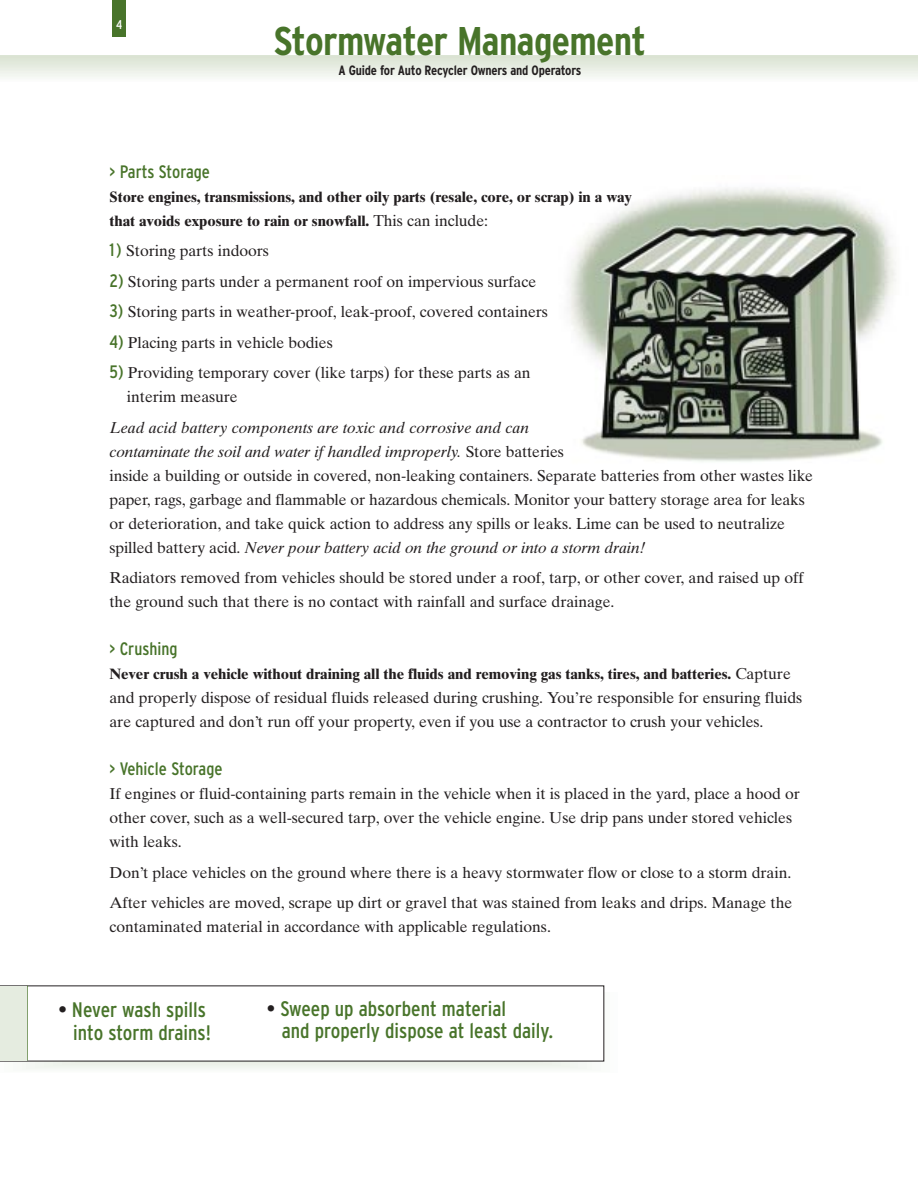
<style>
.page{position:relative;width:918px;height:1188px;background:#fff}
.page>*{position:absolute;margin:0;border:0;box-sizing:border-box;transform-origin:0 0}
.t1{font:700 condensed 40.05px "Interstate";letter-spacing:-.015em;color:#48742a}
.t2{font:condensed 21px/22.5px "Interstate";color:#48742a;text-align:right}
.t3{font:condensed 18px "Interstate";color:#48742a}
.t4{font:15.75px/24px "Times Ten";letter-spacing:-.005em;color:#231f20}
.t5{font:700 15px/24px "Times Ten";letter-spacing:-.005em;color:#231f20}
.t6{font:700 condensed 13.5px "Interstate";letter-spacing:-.015em;color:#231f20}
.t7{font:condensed 12.75px "Interstate";color:#fff}
.s1{font-weight:400;font-size:15.75px}
.s2{font-family:"Interstate";font-stretch:condensed;font-size:18px;color:#48742a}
.s3{font-style:italic}
.s4{color:#231f20}
</style>
<div class="page">
<img style="left:569px;top:188px;width:327px;height:274px">
<hr style="left:0;top:77px;width:918px;height:4px;background:#f8faf7">
<hr style="left:0;top:75px;width:918px;height:4px;background:#f4f7f3">
<hr style="left:0;top:73px;width:918px;height:4px;background:#f0f5ed">
<hr style="left:0;top:69px;width:918px;height:4px;background:#ebf0e6">
<hr style="left:0;top:66px;width:918px;height:4px;background:#eaefe6">
<hr style="left:0;top:64px;width:918px;height:4px;background:#e6ece1">
<hr style="left:0;top:61px;width:918px;height:4px;background:#e2e9dc">
<hr style="left:0;top:58px;width:918px;height:4px;background:#dfe6d8">
<hr style="left:0;top:55px;width:918px;height:3px;background:#d2ddc9">
<div style="left:112px;top:0;width:14px;height:37px;background:#48742a"></div>
<svg style="left:4px;top:993px;width:605px;height:79px;fill:#f2f6f0"></svg>
<svg style="left:27px;top:986px;width:577px;height:75px"></svg>
<hr style="left:27px;top:986px;width:1px;height:74px;background:#48742a">
<div style="left:0;top:986px;width:27px;height:75px;background:#e5ece0"></div>
<div style="left:41px;top:999px;width:271px;height:57px;background:#fff"></div>
<p class="t7" style="left:116px;top:20px;width:8px">4</p>
<h1 class="t1" style="left:274px;top:26px;width:374px">Stormwater Management</h1>
<p class="t6" style="left:339px;top:65px;width:244px">A Guide for Auto Recycler Owners and Operators</p>
<p class="t3" style="left:110px;top:165px;width:102px">&gt; Parts Storage</p>
<p class="t5" style="left:110px;top:186px;width:524px">Store engines, transmissions, and other oily parts (resale, core, or scrap) in a way that avoids exposure to rain or snowfall. <span class="s1">This can include:</span></p>
<p class="t4" style="left:110px;top:241px;width:161px"><span class="s2">1)</span> Storing parts indoors</p>
<p class="t4" style="left:110px;top:271px;width:428px"><span class="s2">2)</span> Storing parts under a permanent roof on impervious surface</p>
<p class="t4" style="left:110px;top:302px;width:440px"><span class="s2">3)</span> Storing parts in weather-proof, leak-proof, covered containers</p>
<p class="t4" style="left:110px;top:332px;width:225px"><span class="s2">4)</span> Placing parts in vehicle bodies</p>
<p class="t4" style="left:127px;top:363px;width:405px;text-indent:-17px"><span class="s2">5)</span> Providing temporary cover (like tarps) for these parts as an interim measure</p>
<p class="t4" style="left:109px;top:417px;width:705px"><span class="s3">Lead acid battery components are toxic and corrosive and can<br>contaminate the soil and water if handled improperly.</span> Store batteries<br>inside a building or outside in covered, non-leaking containers. Separate batteries from other wastes like paper, rags, garbage and flammable or hazardous chemicals. Monitor your battery storage area for leaks or deterioration, and take quick action to address any spills or leaks. Lime can be used to neutralize spilled battery acid. <span class="s3">Never pour battery acid on the ground or into a storm drain!</span></p>
<p class="t4" style="left:109px;top:567px;width:696px">Radiators removed from vehicles should be stored under a roof, tarp, or other cover, and raised up off the ground such that there is no contact with rainfall and surface drainage.</p>
<p class="t3" style="left:110px;top:642px;width:69px">&gt; Crushing</p>
<p class="t5" style="left:110px;top:664px;width:683px">Never crush a vehicle without draining all the fluids and removing gas tanks, tires, and batteries. <span class="s1">Capture</span></p>
<p class="t4" style="left:109px;top:687px;width:694px">and properly dispose of residual fluids released during crushing. You’re responsible for ensuring fluids are captured and don’t run off your property, even if you use a contractor to crush your vehicles.</p>
<p class="t3" style="left:110px;top:762px;width:115px">&gt; Vehicle Storage</p>
<p class="t4" style="left:110px;top:783px;width:692px">If engines or fluid-containing parts remain in the vehicle when it is placed in the yard, place a hood or other cover, such as a well-secured tarp, over the vehicle engine. Use drip pans under stored vehicles with leaks.</p>
<p class="t4" style="left:110px;top:859px;width:684px;line-height:30.5px">Don’t place vehicles on the ground where there is a heavy stormwater flow or close to a storm drain.<br>After vehicles are moved, scrape up dirt or gravel that was stained from leaks and drips. Manage the</p>
<p class="t4" style="left:110px;top:916px;width:443px">contaminated material in accordance with applicable regulations.</p>
<h2 class="t2" style="left:58px;top:1000px;width:154px"><span class="s4">•</span> Never wash spills into storm drains!</h2>
<h2 class="t2" style="left:282px;top:999px;width:273px;text-align:left;text-indent:-15px"><span class="s4">•</span> Sweep up absorbent material<br>and properly dispose at least daily.</h2>
</div>
